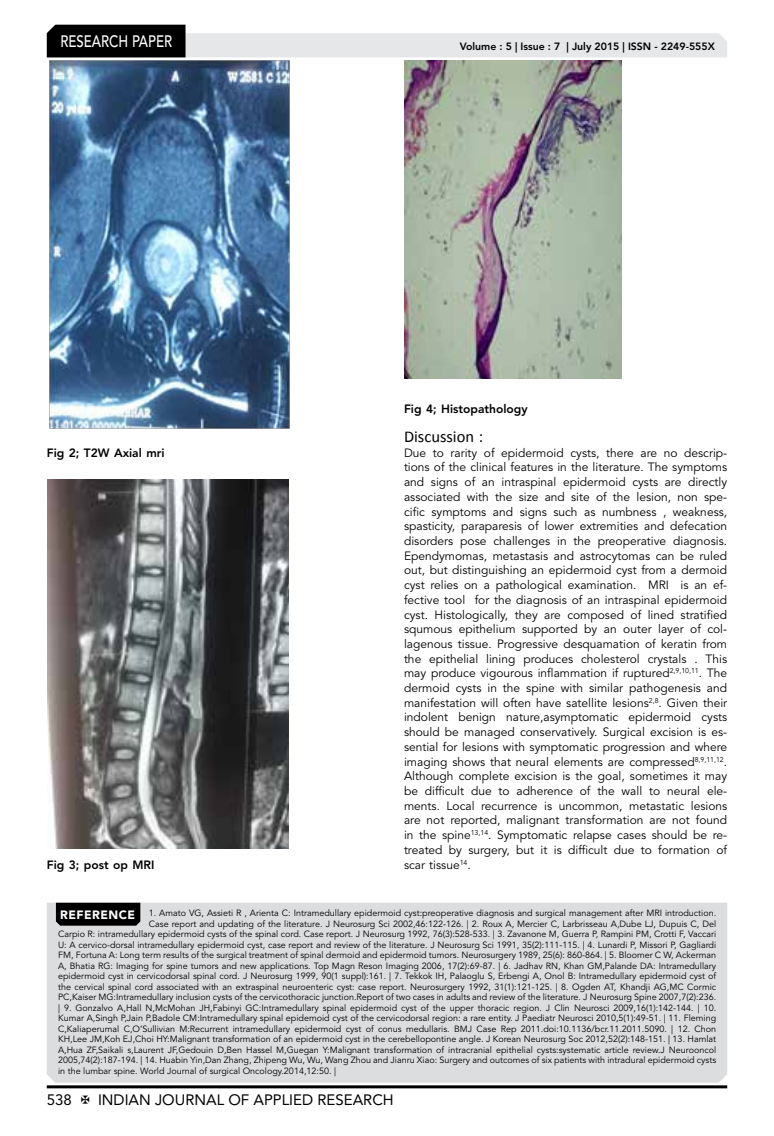
<style>
.page{position:relative;width:774px;height:1136px;background:#fff}
.page>*{position:absolute;margin:0;border:0;box-sizing:border-box;transform-origin:0 0}
.t1{font:500 16.5px "Avenir LT Std";color:#fff;scale:.8 1}
.t2{font:16.5px "Calibri";color:#000}
.t3{font:15px "Avenir LT Std";color:#000}
.t4{font:12px/14.7px "Avenir LT Std";color:#000;text-align:justify}
.t5{font:800 12px "Avenir LT Std";color:#000}
.t6{font:800 10.5px "Avenir LT Std";color:#000}
.t7{font:9px "Avenir LT Std";color:#000}
.s1{font-weight:900;font-size:12px;color:#fff}
</style>
<div class="page">
<hr style="left:47px;top:1085px;width:680px;height:3px;background:#000">
<svg style="left:47px;top:25px;width:680px;height:32px"></svg>
<div style="left:47px;top:902px;width:680px;height:180px;background:#dcddde"></div>
<div style="left:56px;top:902px;width:84px;height:23px;background:#000"></div>
<img style="left:49px;top:60px;width:241px;height:368px">
<img style="left:48px;top:479px;width:241px;height:369px">
<img style="left:405px;top:60px;width:217px;height:318px">
<h1 class="t1" style="left:60px;top:32px;width:139px">RESEARCH PAPER</h1>
<h3 class="t5" style="left:47px;top:445px;width:119px">Fig 2; T2W Axial mri</h3>
<h3 class="t5" style="left:47px;top:857px;width:109px">Fig 3; post op MRI</h3>
<p class="t6" style="left:460px;top:41px;width:257px">Volume : 5 | Issue : 7 | July 2015 | ISSN - 2249-555X</p>
<h3 class="t5" style="left:404px;top:401px;width:125px">Fig 4; Histopathology</h3>
<h1 class="t2" style="left:404px;top:426px;width:81px">Discussion :</h1>
<p class="t4" style="left:404px;top:445px;width:325px">Due to rarity of epidermoid cysts, there are no descrip&shy;tions of the clinical features in the literature. The symptoms and signs of an intraspinal epidermoid cysts are directly associated with the size and site of the lesion, non spe&shy;cific symptoms and signs such as numbness , weakness, spasticity, paraparesis of lower extremities and defecation disorders pose challenges in the preoperative diagnosis.<br>Ependymomas, metastasis and astrocytomas can be ruled out, but distinguishing an epidermoid cyst from a dermoid cyst relies on a pathological examination. MRI is an ef&shy;fective tool for the diagnosis of an intraspinal epidermoid cyst. Histologically, they are composed of lined stratified squmous epithelium supported by an outer layer of col&shy;lagenous tissue. Progressive desquamation of keratin from the epithelial lining produces cholesterol crystals . This may produce vigourous inflammation if ruptured<sup>2,9,10,11</sup>. The dermoid cysts in the spine with similar pathogenesis and manifestation will often have satellite lesions<sup>2,8</sup>. Given their indolent benign nature,asymptomatic epidermoid cysts should be managed conservatively. Surgical excision is es&shy;sential for lesions with symptomatic progression and where imaging shows that neural elements are compressed<sup>8,9,11,12</sup>.<br>Although complete excision is the goal, sometimes it may be difficult due to adherence of the wall to neural ele&shy;ments. Local recurrence is uncommon, metastatic lesions are not reported, malignant transformation are not found in the spine<sup>13,14</sup>. Symptomatic relapse cases should be re&shy;treated by surgery, but it is difficult due to formation of scar tissue<sup>14</sup>.</p>
<p class="t7" style="left:60px;top:907px;width:657px"><span class="s1">REFERENCE</span> 1. Amato VG, Assieti R , Arienta C: Intramedullary epidermoid cyst:preoperative diagnosis and surgical management after MRI introduction.</p>
<p class="t7" style="left:149px;top:918px;width:569px">Case report and updating of the literature. J Neurosurg Sci 2002,46:122-126. | 2. Roux A, Mercier C, Larbrisseau A,Dube LJ, Dupuis C, Del</p>
<p class="t7" style="left:58px;top:928px;width:660px">Carpio R: intramedullary epidermoid cysts of the spinal cord. Case report. J Neurosurg 1992, 76(3):528-533. | 3. Zavanone M, Guerra P, Rampini PM, Crotti F, Vaccari</p>
<p class="t7" style="left:58px;top:939px;width:659px">U: A cervico-dorsal intramedullary epidermoid cyst, case report and review of the literature. J Neurosurg Sci 1991, 35(2):111-115. | 4. Lunardi P, Missori P, Gagliardi</p>
<p class="t7" style="left:58px;top:949px;width:660px">FM, Fortuna A: Long term results of the surgical treatment of spinal dermoid and epidermoid tumors. Neurosurgery 1989, 25(6): 860-864. | 5. Bloomer C W, Ackerman</p>
<p class="t7" style="left:58px;top:960px;width:659px">A, Bhatia RG: Imaging for spine tumors and new applications. Top Magn Reson Imaging 2006, 17(2):69-87. | 6. Jadhav RN, Khan GM,Palande DA: Intramedullary</p>
<p class="t7" style="left:58px;top:970px;width:659px">epidermoid cyst in cervicodorsal spinal cord. J Neurosurg 1999, 90(1 suppl):161. | 7. Tekkok IH, Palaoglu S, Erbengi A, Onol B: Intramedullary epidermoid cyst of</p>
<p class="t7" style="left:58px;top:981px;width:659px">the cervical spinal cord associated with an extraspinal neuroenteric cyst: case report. Neurosurgery 1992, 31(1):121-125. | 8. Ogden AT, Khandji AG,MC Cormic</p>
<p class="t7" style="left:58px;top:991px;width:659px">PC,Kaiser MG:Intramedullary inclusion cysts of the cervicothoracic junction.Report of two cases in adults and review of the literature. J Neurosurg Spine 2007,7(2):236.</p>
<p class="t7" style="left:58px;top:1002px;width:660px">| 9. Gonzalvo A,Hall N,McMohan JH,Fabinyi GC:Intramedullary spinal epidermoid cyst of the upper thoracic region. J Clin Neurosci 2009,16(1):142-144. | 10.</p>
<p class="t7" style="left:58px;top:1012px;width:659px">Kumar A,Singh P,Jain P,Badole CM:Intramedullary spinal epidemoid cyst of the cervicodorsal region: a rare entity. J Paediatr Neurosci 2010,5(1):49-51. | 11. Fleming</p>
<p class="t7" style="left:58px;top:1023px;width:660px">C,Kaliaperumal C,O’Sullivian M:Recurrent intramedullary epidermoid cyst of conus medullaris. BMJ Case Rep 2011.doi:10.1136/bcr.11.2011.5090. | 12. Chon</p>
<p class="t7" style="left:58px;top:1033px;width:660px">KH,Lee JM,Koh EJ,Choi HY:Malignant transformation of an epidermoid cyst in the cerebellopontine angle. J Korean Neurosurg Soc 2012,52(2):148-151. | 13. Hamlat</p>
<p class="t7" style="left:58px;top:1044px;width:660px">A,Hua ZF,Saikali s,Laurent JF,Gedouin D,Ben Hassel M,Guegan Y:Malignant transformation of intracranial epithelial cysts:systematic article review.J Neurooncol</p>
<p class="t7" style="left:58px;top:1054px;width:660px">2005,74(2):187-194. | 14. Huabin Yin,Dan Zhang, Zhipeng Wu, Wu, Wang Zhou and Jianru Xiao: Surgery and outcomes of six patients with intradural epidermoid cysts</p>
<p class="t7" style="left:58px;top:1065px;width:279px">in the lumbar spine. World Journal of surgical Oncology.2014,12:50. |</p>
<h2 class="t3" style="left:47px;top:1090px;width:27px">538</h2>
<h2 class="t3" style="left:98px;top:1090px;width:297px">INDIAN JOURNAL OF APPLIED RESEARCH</h2>
</div>
